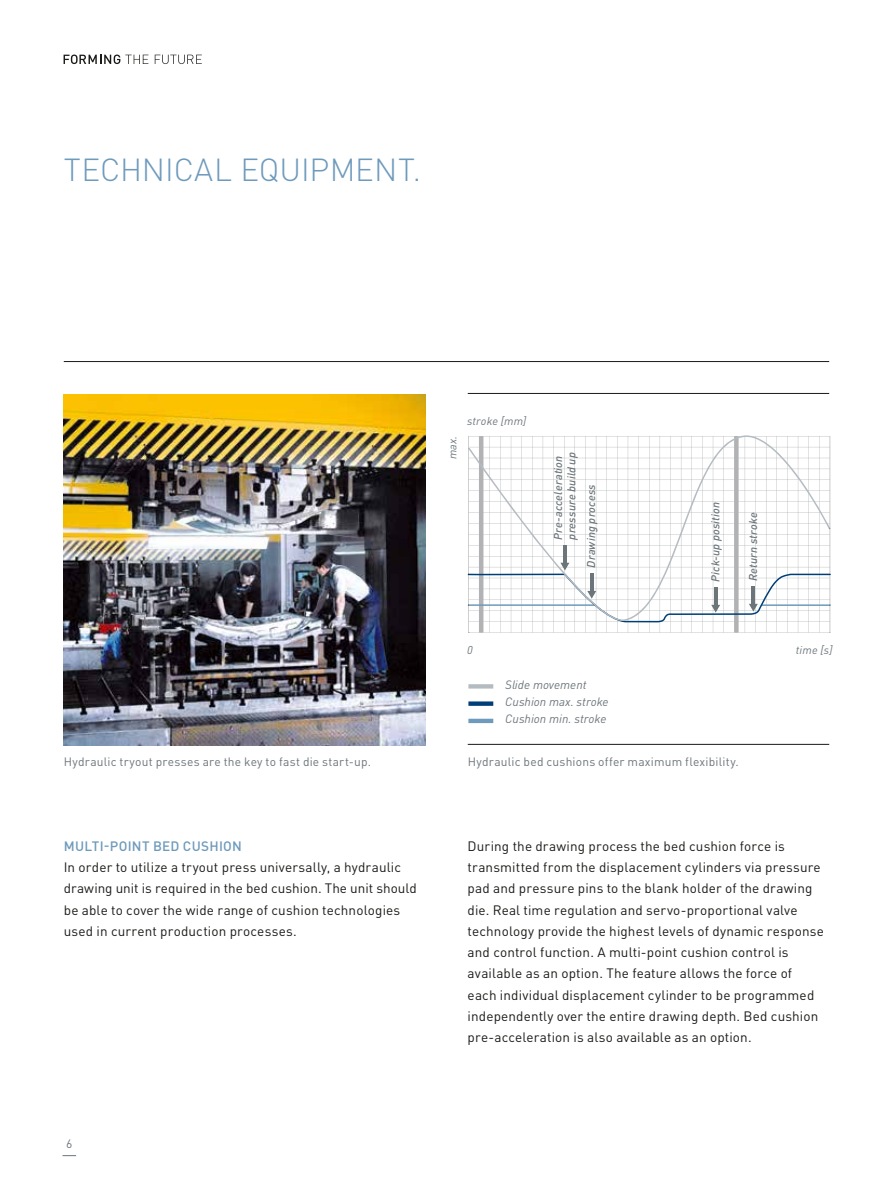
<style>
.page{position:relative;width:893px;height:1191px;background:#fff}
.page>*{position:absolute;margin:0;border:0;box-sizing:border-box;transform-origin:0 0}
.t1{font:300 31.5px "DIN Pro";color:#6e9abc}
.t2{font:13.5px/21.3px "DIN Pro";letter-spacing:.01em;color:#1a1a18}
.t3{font:500 13.5px "DIN Pro";letter-spacing:.02em;color:#6e9abc}
.t4{font:12px "DIN Pro";letter-spacing:.02em;color:#6c757a}
.t5{font:italic 12px/17.2px "DIN Pro";color:#6c757a}
.t6{font:italic 500 11.25px/13.5px "DIN Pro";letter-spacing:.02em;color:#6c757a}
.t7{font:italic 11.25px "DIN Pro";letter-spacing:.015em;color:#6c757a}
</style>
<div class="page">
<svg style="left:63px;top:1155px;width:13px;height:1px"></svg>
<svg style="left:64px;top:55px;width:84px;height:9px"></svg>
<svg style="left:155px;top:55px;width:47px;height:9px"></svg>
<hr style="left:64px;top:361px;width:765px;height:1px;background:#1a1a18">
<img style="left:64px;top:394px;width:361px;height:351px">
<hr style="left:468px;top:393px;width:361px;height:1px;background:#1a1a18">
<hr style="left:468px;top:744px;width:361px;height:1px;background:#1a1a18">
<svg style="left:468px;top:436px;width:363px;height:197px"></svg>
<svg style="left:468px;top:684px;width:25px;height:4px"></svg>
<div style="left:468px;top:701px;width:25px;height:5px;background:#003e77"></div>
<div style="left:468px;top:718px;width:25px;height:5px;background:#6e9abc"></div>
<h1 class="t1" style="left:64px;top:145px;width:359px">TECHNICAL EQUIPMENT.</h1>
<p class="t7" style="left:444px;top:459px;width:25px;rotate:-90deg">max.</p>
<p class="t7" style="left:467px;top:412px;width:61px">stroke [mm]</p>
<p class="t6" style="left:550px;top:539px;width:89px;rotate:-90deg">Pre-acceleration pressure build up</p>
<p class="t6" style="left:583px;top:568px;width:85px;rotate:-90deg">Drawing process</p>
<p class="t7" style="left:467px;top:641px;width:7px">0</p>
<p class="t5" style="left:505px;top:674px;width:105px">Slide movement<br>Cushion max. stroke<br>Cushion min. stroke</p>
<p class="t6" style="left:708px;top:581px;width:81px;rotate:-90deg">Pick-up position</p>
<p class="t6" style="left:745px;top:581px;width:70px;rotate:-90deg">Return stroke</p>
<p class="t4" style="left:64px;top:752px;width:309px">Hydraulic tryout presses are the key to fast die start-up.</p>
<p class="t4" style="left:468px;top:752px;width:273px">Hydraulic bed cushions offer maximum flexibility.</p>
<p class="t7" style="left:796px;top:641px;width:38px">time [s]</p>
<p class="t3" style="left:64px;top:835px;width:180px">MULTI-POINT BED CUSHION</p>
<p class="t2" style="left:64px;top:855px;width:355px">In order to utilize a tryout press universally, a hydraulic drawing unit is required in the bed cushion. The unit should be able to cover the wide range of cushion technologies used in current production processes.</p>
<p class="t4" style="left:66px;top:1134px;width:8px">6</p>
<p class="t2" style="left:468px;top:834px;width:358px">During the drawing process the bed cushion force is transmitted from the displacement cylinders via pressure pad and pressure pins to the blank holder of the drawing die. Real time regulation and servo-proportional valve technology provide the highest levels of dynamic response and control function. A multi-point cushion control is available as an option. The feature allows the force of each individual displacement cylinder to be programmed independently over the entire drawing depth. Bed cushion pre-acceleration is also available as an option.</p>
</div>
